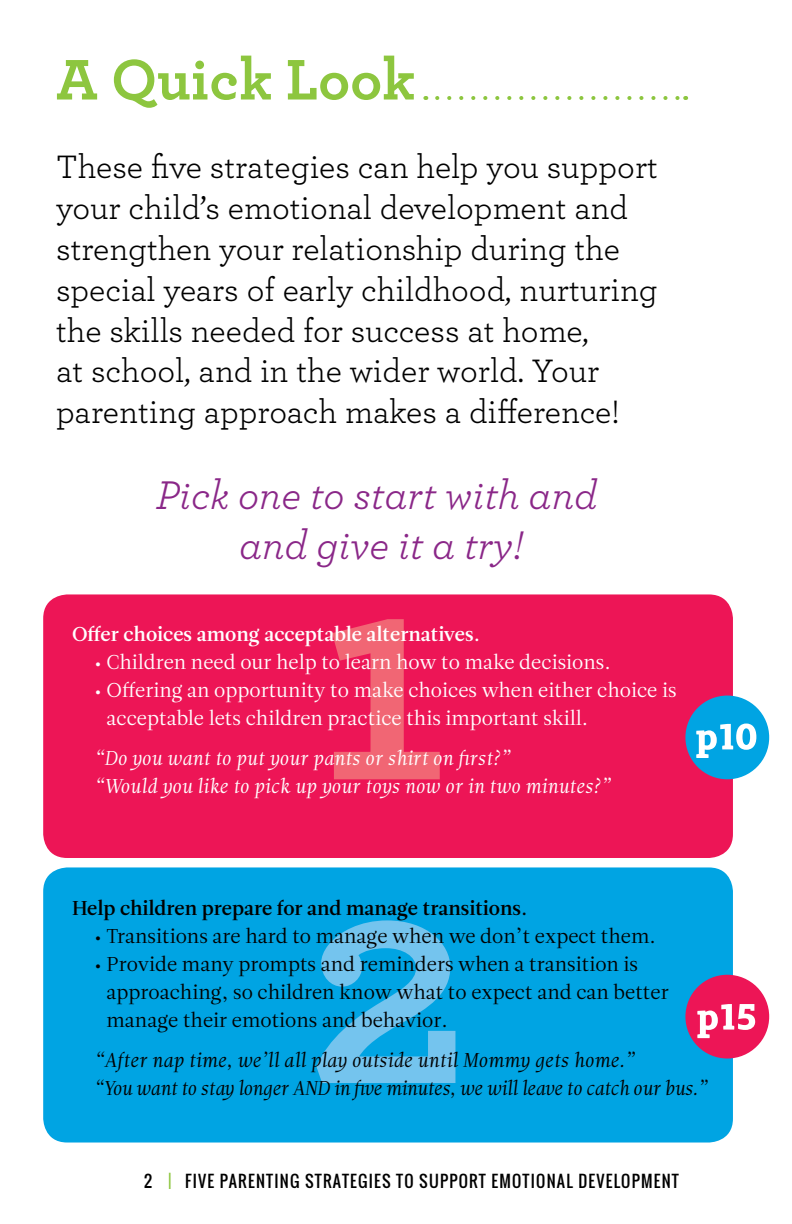
<style>
.page{position:relative;width:792px;height:1224px;background:#fff}
.page>*{position:absolute;margin:0;border:0;box-sizing:border-box;transform-origin:0 0}
.t1{font:700 60px "Archer";color:#8dc63f}
.t2{font:italic 42px/50.4px "Archer";color:#8a2788;text-align:center}
.t3{font:34px/40.8px "Archer";color:#000}
.t4{font:20px/28px "Leitura Roman 1";color:#000}
.t5{font:20px/28px "Leitura Roman 1";color:#fff}
.t6{font:20px/28px "Leitura Italic 1";letter-spacing:-.02em;color:#000}
.t7{font:20px/28px "Leitura Italic 1";color:#fff}
.t8{font:20px "Leitura Roman 3";color:#000}
.t9{font:20px "Leitura Roman 3";color:#fff}
.t10{font:16px "Oswald";letter-spacing:.075em;color:#000}
.s1{color:#8dc63f}
</style>
<div class="page">
<svg style="left:437px;top:96px;width:242px;height:4px"></svg>
<div style="left:43px;top:594px;width:690px;height:264px;background:#ed1556;border-radius:24px"></div>
<div style="left:43px;top:867px;width:690px;height:276px;background:#00a4e3;border-radius:24px"></div>
<svg style="left:332px;top:619px;width:108px;height:160px"></svg>
<svg style="left:316px;top:920px;width:139px;height:163px"></svg>
<div style="left:685px;top:696px;width:84px;height:83px;background:#00a4e3;border-radius:50%"></div>
<svg style="left:696px;top:724px;width:60px;height:34px"></svg>
<div style="left:685px;top:975px;width:84px;height:84px;background:#ed1556;border-radius:50%"></div>
<svg style="left:697px;top:1004px;width:58px;height:34px"></svg>
<h1 class="t1" style="left:56px;top:32px;width:361px">A Quick Look</h1>
<p class="t3" style="left:56px;top:145px;width:603px">These five strategies can help you support your child’s emotional development and strengthen your relationship during the special years of early childhood, nurturing the skills needed for success at home,<br>at school, and in the wider world. Your parenting approach makes a difference!</p>
<p class="t2" style="left:156px;top:467px;width:443px">Pick one to start with and and give it a try!</p>
<p class="t9" style="left:72px;top:623px;width:410px">Offer choices among acceptable alternatives.</p>
<p class="t5" style="left:94px;top:649px;width:518px">• Children need our help to learn how to make decisions.</p>
<p class="t5" style="left:107px;top:677px;width:572px;text-indent:-13px">• Offering an opportunity to make choices when either choice is acceptable lets children practice this important skill.</p>
<p class="t7" style="left:94px;top:745px;width:518px">“Do you want to put your pants or shirt on first?”<br>“Would you like to pick up your toys now or in two minutes?”</p>
<p class="t8" style="left:72px;top:896px;width:457px">Help children prepare for and manage transitions.</p>
<p class="t4" style="left:94px;top:922px;width:563px">• Transitions are hard to manage when we don’t expect them.</p>
<p class="t4" style="left:107px;top:950px;width:564px;text-indent:-13px">• Provide many prompts and reminders when a transition is approaching, so children know what to expect and can better manage their emotions and behavior.</p>
<p class="t6" style="left:94px;top:1046px;width:615px">“After nap time, we’ll all play outside until Mommy gets home.”<br>“You want to stay longer AND in five minutes, we will leave to catch our bus.”</p>
<p class="t10" style="left:144px;top:1169px;width:536px">2 <span class="s1">|</span> FIVE PARENTING STRATEGIES TO SUPPORT EMOTIONAL DEVELOPMENT</p>
</div>
